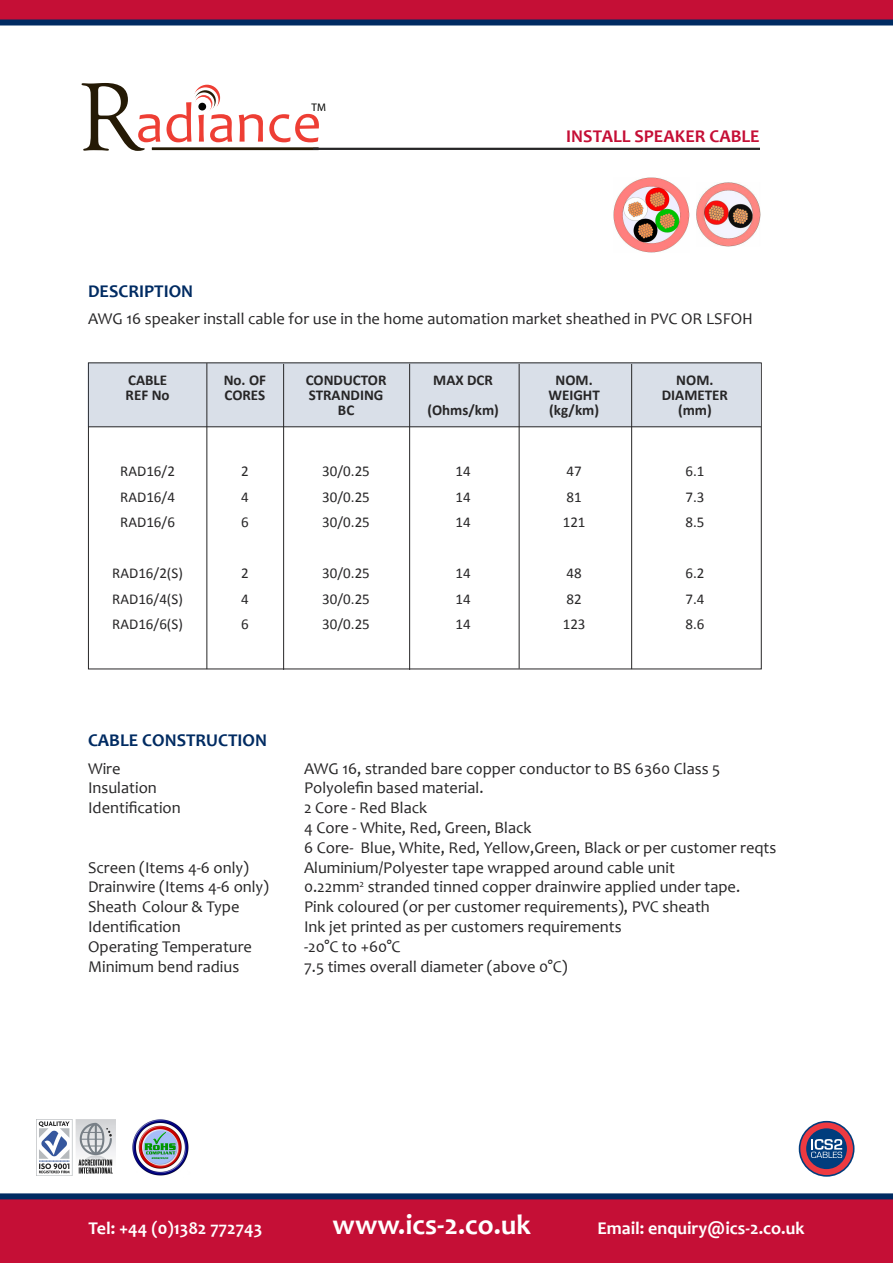
<style>
.page{position:relative;width:893px;height:1263px;background:#fff}
.page>*{position:absolute;margin:0;border:0;box-sizing:border-box;transform-origin:0 0}
.t1{font:700 28.5px "Candara";color:#fff}
.t2{font:700 18px "Candara";color:#fff}
.t3{font:700 18px "Candara";color:#002b62}
.t4{font:700 18px "Candara";color:#c50f36}
.t5{font:16.5px/19.8px "Candara";color:#272627}
.t6{font:15px "Calibri";color:#272627}
.t7{font:700 15px "Calibri";color:#272627}
.t8{font:11.1px "Myriad Pro";color:#040503}
</style>
<div class="page">
<div style="left:0;top:1198px;width:893px;height:65px;background:#c50f36"></div>
<div style="left:0;top:1193px;width:893px;height:6px;background:#002b62"></div>
<div style="left:0;top:0;width:893px;height:20px;background:#c50f36"></div>
<div style="left:0;top:20px;width:893px;height:6px;background:#002b62"></div>
<img style="left:38px;top:1120px;width:77px;height:55px">
<img style="left:132px;top:1119px;width:57px;height:57px">
<svg style="left:799px;top:1121px;width:55px;height:55px"></svg>
<svg style="left:799px;top:1122px;width:55px;height:54px"></svg>
<div style="left:799px;top:1121px;width:55px;height:56px;border:2px solid #013d7d;border-radius:50%"></div>
<div style="left:806px;top:1128px;width:41px;height:41px;background:#013d7d;border-radius:50%"></div>
<svg style="left:811px;top:1139px;width:31px;height:19px"></svg>
<svg style="left:194px;top:85px;width:26px;height:26px"></svg>
<svg style="left:192px;top:87px;width:26px;height:26px"></svg>
<svg style="left:167px;top:102px;width:24px;height:40px"></svg>
<svg style="left:198px;top:104px;width:34px;height:38px"></svg>
<svg style="left:239px;top:114px;width:24px;height:28px"></svg>
<svg style="left:269px;top:114px;width:50px;height:28px"></svg>
<svg style="left:195px;top:90px;width:21px;height:21px"></svg>
<svg style="left:194px;top:92px;width:20px;height:21px"></svg>
<svg style="left:195px;top:95px;width:17px;height:17px"></svg>
<div style="left:194px;top:97px;width:17px;height:17px;background:#fff;border-radius:50%"></div>
<div style="left:198px;top:103px;width:8px;height:7px;background:#040503;border-radius:50%"></div>
<svg style="left:82px;top:83px;width:78px;height:68px"></svg>
<hr style="left:152px;top:147px;width:167px;height:3px;background:#251a05">
<hr style="left:313px;top:148px;width:447px;height:2px;background:#272627">
<div style="left:88px;top:363px;width:673px;height:63px;background:#d9dfe8"></div>
<hr style="left:206px;top:363px;width:1px;height:306px;background:#272627">
<hr style="left:283px;top:364px;width:1px;height:306px;background:#272627">
<hr style="left:409px;top:364px;width:1px;height:306px;background:#272627">
<hr style="left:519px;top:364px;width:1px;height:305px;background:#272627">
<hr style="left:631px;top:364px;width:1px;height:305px;background:#272627">
<hr style="left:88px;top:426px;width:673px;height:1px;background:#272627">
<img style="left:614px;top:177px;width:75px;height:76px">
<img style="left:697px;top:183px;width:63px;height:63px">
<p class="t8" style="left:312px;top:103px;width:16px">TM</p>
<p class="t4" style="left:566px;top:125px;width:195px">INSTALL SPEAKER CABLE</p>
<p class="t3" style="left:88px;top:279px;width:107px">DESCRIPTION</p>
<p class="t5" style="left:88px;top:308px;width:666px">AWG 16 speaker install cable for use in the home automation market sheathed in PVC OR LSFOH</p>
<p class="t7" style="left:128px;top:370px;width:41px">CABLE</p>
<p class="t7" style="left:224px;top:370px;width:44px">No. OF</p>
<p class="t7" style="left:306px;top:370px;width:82px">CONDUCTOR</p>
<p class="t7" style="left:433px;top:370px;width:61px">MAX DCR</p>
<p class="t7" style="left:556px;top:370px;width:39px">NOM.</p>
<p class="t7" style="left:676px;top:370px;width:39px">NOM.</p>
<p class="t7" style="left:126px;top:385px;width:45px">REF No</p>
<p class="t7" style="left:224px;top:385px;width:42px">CORES</p>
<p class="t7" style="left:309px;top:385px;width:76px">STRANDING</p>
<p class="t7" style="left:548px;top:385px;width:53px">WEIGHT</p>
<p class="t7" style="left:662px;top:385px;width:68px">DIAMETER</p>
<p class="t7" style="left:338px;top:400px;width:18px">BC</p>
<p class="t7" style="left:427px;top:400px;width:73px">(Ohms/km)</p>
<p class="t7" style="left:549px;top:400px;width:51px">(kg/km)</p>
<p class="t7" style="left:678px;top:400px;width:35px">(mm)</p>
<p class="t6" style="left:120px;top:462px;width:56px">RAD16/2</p>
<p class="t6" style="left:241px;top:462px;width:9px">2</p>
<p class="t6" style="left:322px;top:462px;width:49px">30/0.25</p>
<p class="t6" style="left:455px;top:462px;width:17px">14</p>
<p class="t6" style="left:566px;top:462px;width:17px">47</p>
<p class="t6" style="left:685px;top:462px;width:20px">6.1</p>
<p class="t6" style="left:120px;top:487px;width:56px">RAD16/4</p>
<p class="t6" style="left:241px;top:487px;width:9px">4</p>
<p class="t6" style="left:322px;top:487px;width:49px">30/0.25</p>
<p class="t6" style="left:455px;top:487px;width:17px">14</p>
<p class="t6" style="left:566px;top:487px;width:17px">81</p>
<p class="t6" style="left:685px;top:487px;width:20px">7.3</p>
<p class="t6" style="left:120px;top:513px;width:56px">RAD16/6</p>
<p class="t6" style="left:241px;top:513px;width:9px">6</p>
<p class="t6" style="left:322px;top:513px;width:49px">30/0.25</p>
<p class="t6" style="left:455px;top:513px;width:17px">14</p>
<p class="t6" style="left:563px;top:513px;width:24px">121</p>
<p class="t6" style="left:685px;top:513px;width:20px">8.5</p>
<p class="t6" style="left:112px;top:564px;width:72px">RAD16/2(S)</p>
<p class="t6" style="left:241px;top:564px;width:9px">2</p>
<p class="t6" style="left:322px;top:564px;width:49px">30/0.25</p>
<p class="t6" style="left:455px;top:564px;width:17px">14</p>
<p class="t6" style="left:566px;top:564px;width:17px">48</p>
<p class="t6" style="left:685px;top:564px;width:20px">6.2</p>
<p class="t6" style="left:112px;top:589px;width:72px">RAD16/4(S)</p>
<p class="t6" style="left:241px;top:589px;width:9px">4</p>
<p class="t6" style="left:322px;top:589px;width:49px">30/0.25</p>
<p class="t6" style="left:455px;top:589px;width:17px">14</p>
<p class="t6" style="left:566px;top:589px;width:17px">82</p>
<p class="t6" style="left:685px;top:589px;width:20px">7.4</p>
<p class="t6" style="left:112px;top:615px;width:72px">RAD16/6(S)</p>
<p class="t6" style="left:241px;top:615px;width:9px">6</p>
<p class="t6" style="left:322px;top:615px;width:49px">30/0.25</p>
<p class="t6" style="left:455px;top:615px;width:17px">14</p>
<p class="t6" style="left:563px;top:615px;width:24px">123</p>
<p class="t6" style="left:685px;top:615px;width:20px">8.6</p>
<p class="t3" style="left:88px;top:729px;width:180px">CABLE CONSTRUCTION</p>
<p class="t5" style="left:88px;top:758px;width:34px">Wire</p>
<p class="t5" style="left:304px;top:758px;width:418px">AWG 16, stranded bare copper conductor to BS 6360 Class 5</p>
<p class="t5" style="left:88px;top:778px;width:70px">Insulation</p>
<p class="t5" style="left:304px;top:778px;width:181px">Polyolefin based material.</p>
<p class="t5" style="left:88px;top:797px;width:94px">Identification</p>
<p class="t5" style="left:304px;top:797px;width:474px">2 Core - Red Black<br>4 Core - White, Red, Green, Black<br>6 Core- Blue, White, Red, Yellow,Green, Black or per customer reqts</p>
<p class="t5" style="left:88px;top:857px;width:163px">Screen (Items 4-6 only)</p>
<p class="t5" style="left:304px;top:857px;width:372px">Aluminium/Polyester tape wrapped around cable unit</p>
<p class="t5" style="left:88px;top:877px;width:183px">Drainwire (Items 4-6 only)</p>
<p class="t5" style="left:304px;top:877px;width:438px">0.22mm<sup>2</sup> stranded tinned copper drainwire applied under tape.</p>
<p class="t5" style="left:88px;top:896px;width:153px">Sheath Colour &amp; Type</p>
<p class="t5" style="left:304px;top:896px;width:407px">Pink coloured (or per customer requirements), PVC sheath</p>
<p class="t5" style="left:88px;top:916px;width:94px">Identification</p>
<p class="t5" style="left:304px;top:916px;width:319px">Ink jet printed as per customers requirements</p>
<p class="t5" style="left:88px;top:936px;width:166px">Operating Temperature</p>
<p class="t5" style="left:304px;top:936px;width:98px">-20°C to +60°C</p>
<p class="t5" style="left:88px;top:956px;width:153px">Minimum bend radius</p>
<p class="t5" style="left:304px;top:956px;width:265px">7.5 times overall diameter (above 0°C)</p>
<p class="t2" style="left:89px;top:1217px;width:175px">Tel: +44 (0)1382 772743</p>
<h1 class="t1" style="left:333px;top:1207px;width:200px">www.ics-2.co.uk</h1>
<p class="t2" style="left:597px;top:1217px;width:209px">Email: enquiry@ics-2.co.uk</p>
</div>
